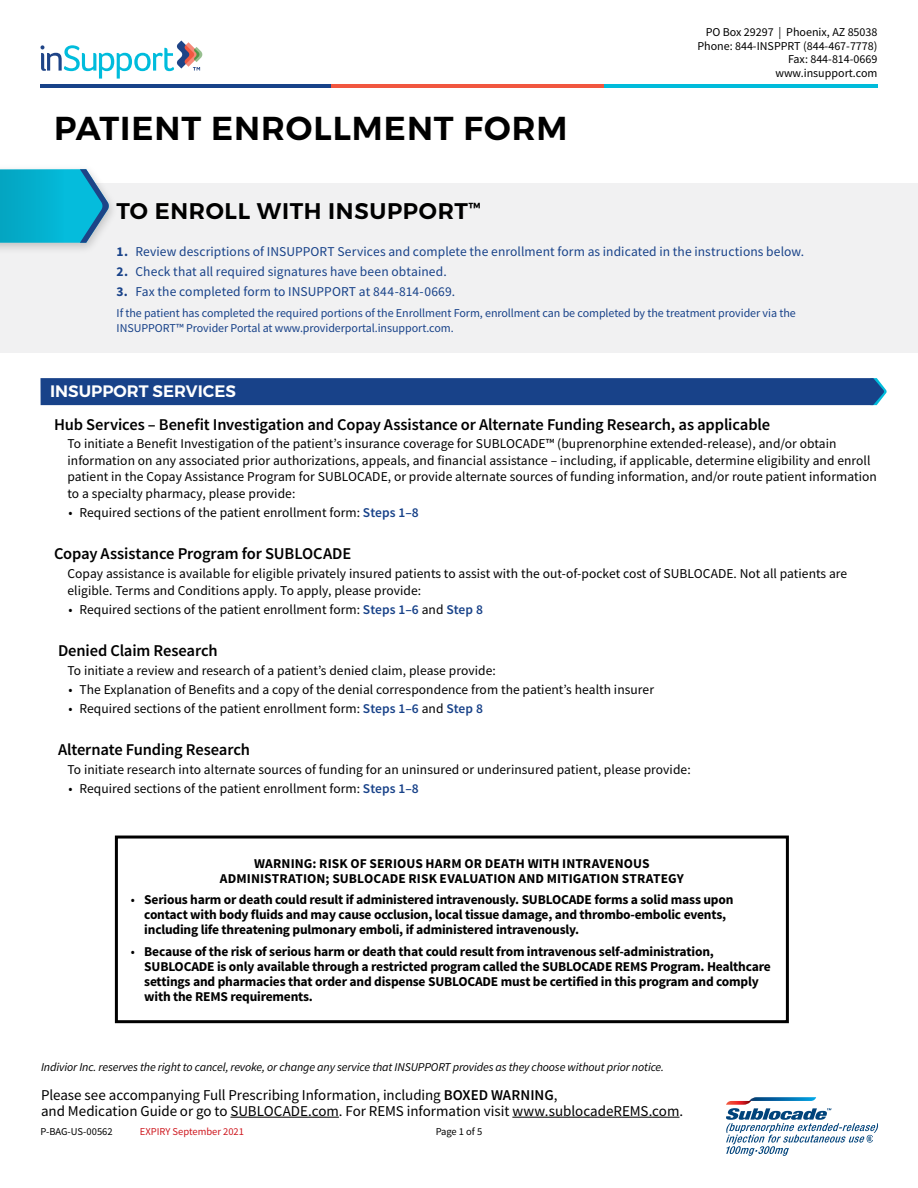
<style>
.page{position:relative;width:918px;height:1188px;background:#fff}
.page>*{position:absolute;margin:0;border:0;box-sizing:border-box;transform-origin:0 0}
.t1{font:600 33px "Montserrat";letter-spacing:.03em;color:#000}
.t2{font:600 22.5px "Montserrat";letter-spacing:.03em;color:#000}
.t3{font:600 16.5px "Source Sans Pro";letter-spacing:-.01em;color:#000}
.t4{font:600 16.5px "Montserrat";color:#fff}
.t5{font:15px/15.8px "Source Sans Pro";letter-spacing:-.005em;color:#000}
.t6{font:13.5px/16.5px "Source Sans Pro";letter-spacing:.005em;color:#000}
.t7{font:700 13.5px/15px "Source Sans Pro";letter-spacing:-.015em;color:#000}
.t8{font:13.5px "Source Sans Pro";letter-spacing:.005em;color:#184289}
.t9{font:700 13.5px/15px "Source Sans Pro";letter-spacing:.005em;color:#000;text-align:center}
.t10{font:12px/15px "Source Sans Pro";letter-spacing:-.005em;color:#184289}
.t11{font:italic 12px "Source Sans Pro";letter-spacing:-.01em;color:#000}
.t12{font:12px/13.5px "Source Sans Pro";color:#000;text-align:right}
.t13{font:10.5px "Source Sans Pro";color:#000}
.t14{font:10.5px "Source Sans Pro";color:#ce171e}
.s1{font-weight:700}
.s2{font-weight:600;color:#184289}
.s3{font-weight:400}
.s4{font-weight:600}
</style>
<div class="page">
<svg style="left:41px;top:41px;width:161px;height:38px"></svg>
<div style="left:0;top:183px;width:918px;height:169px;background:#f1f1f2"></div>
<hr style="left:40px;top:85px;width:291px;height:3px;background:#184289">
<hr style="left:331px;top:85px;width:273px;height:3px;background:#f1563f">
<hr style="left:604px;top:85px;width:274px;height:3px;background:#00bcdb">
<div style="left:41px;top:378px;width:846px;height:27px;background:#184289"></div>
<svg style="left:0;top:169px;width:109px;height:74px;background:#1db2cf"></svg>
<svg style="left:726px;top:1097px;width:152px;height:59px"></svg>
<div style="left:115px;top:836px;width:674px;height:187px;border:3px solid #000"></div>
<hr style="left:230px;top:1117px;width:109px;height:1px;background:#000">
<hr style="left:512px;top:1117px;width:168px;height:1px;background:#000">
<h1 class="t1" style="left:54px;top:102px;width:515px">PATIENT ENROLLMENT FORM</h1>
<h2 class="t2" style="left:117px;top:194px;width:365px">TO ENROLL WITH INSUPPORT<sup>™</sup></h2>
<p class="t12" style="left:697px;top:25px;width:182px">PO Box 29297 | Phoenix, AZ 85038<br>Phone: 844-INSPPRT (844-467-7778)<br>Fax: 844-814-0669 www.insupport.com</p>
<p class="t8" style="left:117px;top:243px;width:689px"><span class="s1">1.</span> Review descriptions of INSUPPORT Services and complete the enrollment form as indicated in the instructions below.</p>
<p class="t8" style="left:117px;top:263px;width:332px"><span class="s1">2.</span> Check that all required signatures have been obtained.</p>
<p class="t8" style="left:117px;top:283px;width:340px"><span class="s1">3.</span> Fax the completed form to INSUPPORT at 844-814-0669.</p>
<p class="t10" style="left:117px;top:306px;width:681px">If the patient has completed the required portions of the Enrollment Form, enrollment can be completed by the treatment provider via the<br>INSUPPORT™ Provider Portal at www.providerportal.insupport.com.</p>
<p class="t4" style="left:50px;top:379px;width:187px">INSUPPORT SERVICES</p>
<p class="t3" style="left:54px;top:414px;width:718px">Hub Services – Benefit Investigation and Copay Assistance or Alternate Funding Research, as applicable</p>
<p class="t6" style="left:68px;top:436px;width:811px">To initiate a Benefit Investigation of the patient’s insurance coverage for SUBLOCADE™ (buprenorphine extended-release), and/or obtain information on any associated prior authorizations, appeals, and financial assistance – including, if applicable, determine eligibility and enroll patient in the Copay Assistance Program for SUBLOCADE, or provide alternate sources of funding information, and/or route patient information to a specialty pharmacy, please provide:</p>
<p class="t6" style="left:69px;top:504px;width:352px">• Required sections of the patient enrollment form: <span class="s2">Steps 1–8</span></p>
<p class="t3" style="left:54px;top:543px;width:299px">Copay Assistance Program for SUBLOCADE</p>
<p class="t6" style="left:68px;top:565px;width:781px">Copay assistance is available for eligible privately insured patients to assist with the out-of-pocket cost of SUBLOCADE. Not all patients are eligible. Terms and Conditions apply. To apply, please provide:</p>
<p class="t6" style="left:69px;top:601px;width:416px">• Required sections of the patient enrollment form: <span class="s2">Steps 1–6</span> and <span class="s2">Step 8</span></p>
<p class="t3" style="left:58px;top:640px;width:161px">Denied Claim Research</p>
<p class="t6" style="left:68px;top:662px;width:430px">To initiate a review and research of a patient’s denied claim, please provide:</p>
<p class="t6" style="left:69px;top:681px;width:587px">• The Explanation of Benefits and a copy of the denial correspondence from the patient’s health insurer</p>
<p class="t6" style="left:69px;top:700px;width:416px">• Required sections of the patient enrollment form: <span class="s2">Steps 1–6</span> and <span class="s2">Step 8</span></p>
<p class="t3" style="left:58px;top:739px;width:193px">Alternate Funding Research</p>
<p class="t6" style="left:68px;top:761px;width:625px">To initiate research into alternate sources of funding for an uninsured or underinsured patient, please provide:</p>
<p class="t6" style="left:69px;top:780px;width:352px">• Required sections of the patient enrollment form: <span class="s2">Steps 1–8</span></p>
<p class="t9" style="left:220px;top:856px;width:466px">WARNING: RISK OF SERIOUS HARM OR DEATH WITH INTRAVENOUS<br>ADMINISTRATION; SUBLOCADE RISK EVALUATION AND MITIGATION STRATEGY</p>
<p class="t7" style="left:144px;top:893px;width:591px;text-indent:-14px"><span class="s3">•</span> Serious harm or death could result if administered intravenously. SUBLOCADE forms a solid mass upon contact with body fluids and may cause occlusion, local tissue damage, and thrombo-embolic events, including life threatening pulmonary emboli, if administered intravenously.</p>
<p class="t7" style="left:144px;top:945px;width:628px;text-indent:-14px"><span class="s3">•</span> Because of the risk of serious harm or death that could result from intravenous self-administration, SUBLOCADE is only available through a restricted program called the SUBLOCADE REMS Program. Healthcare settings and pharmacies that order and dispense SUBLOCADE must be certified in this program and comply with the REMS requirements.</p>
<p class="t11" style="left:41px;top:1059px;width:625px">Indivior Inc. reserves the right to cancel, revoke, or change any service that INSUPPORT provides as they choose without prior notice.</p>
<p class="t5" style="left:41px;top:1087px;width:644px">Please see accompanying Full Prescribing Information, including <span class="s4">BOXED WARNING</span>,<br>and Medication Guide or go to SUBLOCADE.com. For REMS information visit www.sublocadeREMS.com.</p>
<p class="t13" style="left:40px;top:1125px;width:74px">P-BAG-US-00562</p>
<p class="t14" style="left:140px;top:1125px;width:106px">EXPIRY September 2021</p>
<p class="t13" style="left:436px;top:1125px;width:48px">Page 1 of 5</p>
</div>
